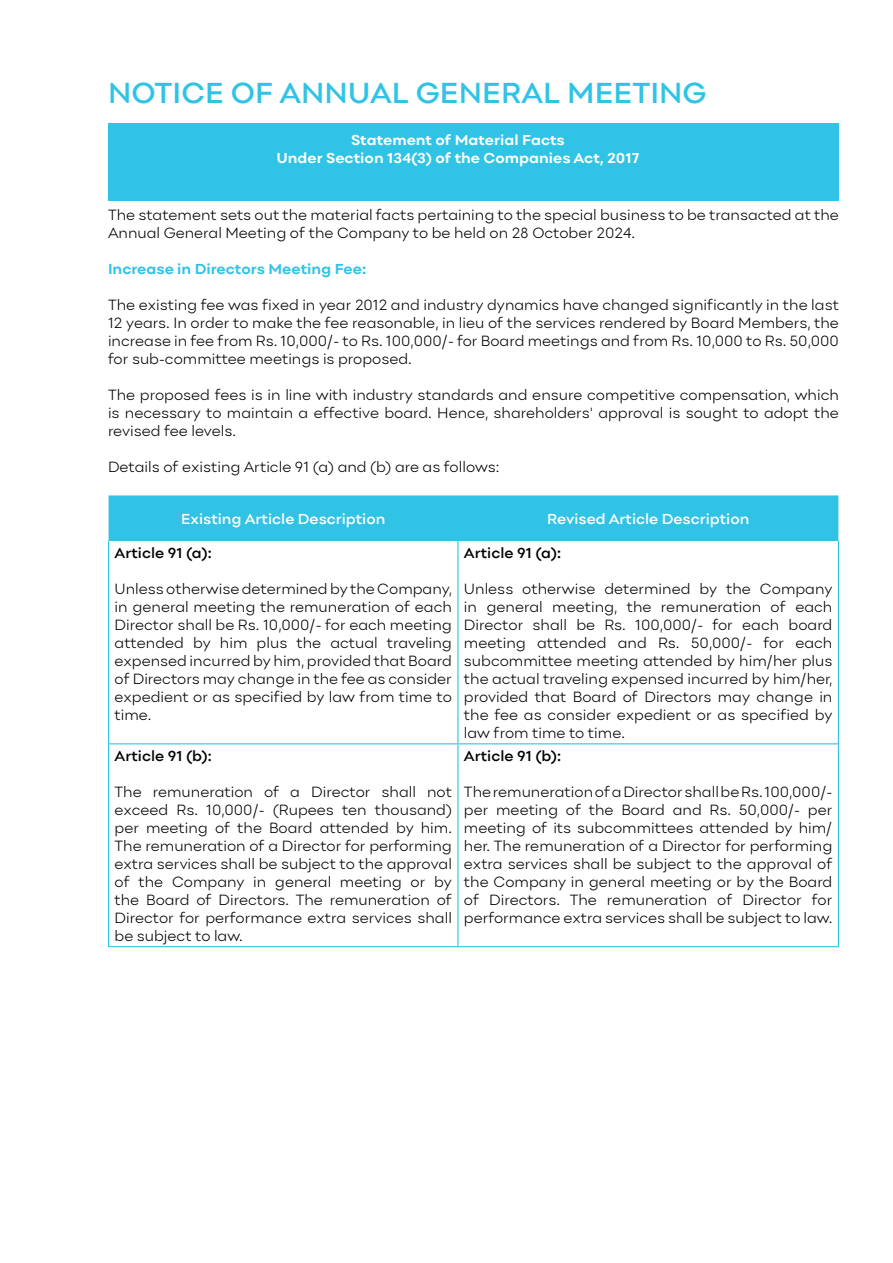
<style>
.page{position:relative;width:893px;height:1263px;background:#fff}
.page>*{position:absolute;margin:0;border:0;box-sizing:border-box;transform-origin:0 0}
.t1{font:600 30px "Point";color:#30c3e5}
.t2{font:300 15px/18px "Point";color:#000;text-align:justify}
.t3{font:600 15px "Point";color:#000}
.t4{font:600 15px "Point";color:#fff}
.t5{font:700 15px "Point";color:#30c3e5}
.t6{font:700 14.85px/18px "Point";color:#fff;text-align:center}
</style>
<div class="page">
<div style="left:108px;top:123px;width:731px;height:78px;background:#30c3e5"></div>
<div style="left:109px;top:495px;width:729px;height:46px;background:#30c3e5"></div>
<hr style="left:108px;top:541px;width:1px;height:202px;background:#30c3e5">
<hr style="left:457px;top:541px;width:1px;height:202px;background:#30c3e5">
<hr style="left:838px;top:541px;width:1px;height:202px;background:#30c3e5">
<hr style="left:108px;top:743px;width:350px;height:1px;background:#30c3e5">
<hr style="left:108px;top:744px;width:1px;height:202px;background:#30c3e5">
<hr style="left:458px;top:743px;width:381px;height:1px;background:#30c3e5">
<hr style="left:457px;top:744px;width:1px;height:202px;background:#30c3e5">
<hr style="left:838px;top:744px;width:1px;height:202px;background:#30c3e5">
<hr style="left:108px;top:946px;width:350px;height:1px;background:#30c3e5">
<hr style="left:458px;top:946px;width:381px;height:1px;background:#30c3e5">
<h1 class="t1" style="left:108px;top:74px;width:600px">NOTICE OF ANNUAL GENERAL MEETING</h1>
<p class="t6" style="left:276px;top:130px;width:365px">Statement of Material Facts<br>Under Section 134(3) of the Companies Act, 2017</p>
<p class="t2" style="left:108px;top:205px;width:732px">The statement sets out the material facts pertaining to the special business to be transacted at the<br>Annual General Meeting of the Company to be held on 28 October 2024.</p>
<p class="t5" style="left:108px;top:259px;width:260px">Increase in Directors Meeting Fee:</p>
<p class="t2" style="left:108px;top:295px;width:732px">The existing fee was fixed in year 2012 and industry dynamics have changed significantly in the last 12 years. In order to make the fee reasonable, in lieu of the services rendered by Board Members, the increase in fee from Rs. 10,000/- to Rs. 100,000/- for Board meetings and from Rs. 10,000 to Rs. 50,000 for sub-committee meetings is proposed.</p>
<p class="t2" style="left:108px;top:385px;width:732px">The proposed fees is in line with industry standards and ensure competitive compensation, which is necessary to maintain a effective board. Hence, shareholders' approval is sought to adopt the revised fee levels.</p>
<p class="t2" style="left:108px;top:457px;width:393px">Details of existing Article 91 (a) and (b) are as follows:</p>
<p class="t4" style="left:181px;top:509px;width:206px">Existing Article Description</p>
<p class="t4" style="left:547px;top:509px;width:204px">Revised Article Description</p>
<p class="t3" style="left:115px;top:544px;width:99px">Article 91 (a):</p>
<p class="t2" style="left:115px;top:580px;width:339px">Unless otherwise determined by the Company, in general meeting the remuneration of each Director shall be Rs. 10,000/- for each meeting attended by him plus the actual traveling expensed incurred by him, provided that Board of Directors may change in the fee as consider expedient or as specified by law from time to time.</p>
<p class="t3" style="left:464px;top:544px;width:99px">Article 91 (a):</p>
<p class="t2" style="left:464px;top:580px;width:370px">Unless otherwise determined by the Company in general meeting, the remuneration of each Director shall be Rs. 100,000/- for each board meeting attended and Rs. 50,000/- for each subcommittee meeting attended by him/her plus the actual traveling expensed incurred by him/her, provided that Board of Directors may change in the fee as consider expedient or as specified by law from time to time.</p>
<p class="t3" style="left:115px;top:746px;width:99px">Article 91 (b):</p>
<p class="t2" style="left:115px;top:782px;width:339px">The remuneration of a Director shall not exceed Rs. 10,000/- (Rupees ten thousand) per meeting of the Board attended by him.<br>The remuneration of a Director for performing extra services shall be subject to the approval of the Company in general meeting or by the Board of Directors. The remuneration of Director for performance extra services shall be subject to law.</p>
<p class="t3" style="left:464px;top:746px;width:99px">Article 91 (b):</p>
<p class="t2" style="left:464px;top:782px;width:370px">The remuneration of a Director shall be Rs. 100,000/- per meeting of the Board and Rs. 50,000/- per meeting of its subcommittees attended by him/ her. The remuneration of a Director for performing extra services shall be subject to the approval of the Company in general meeting or by the Board of Directors. The remuneration of Director for performance extra services shall be subject to law.</p>
</div>
